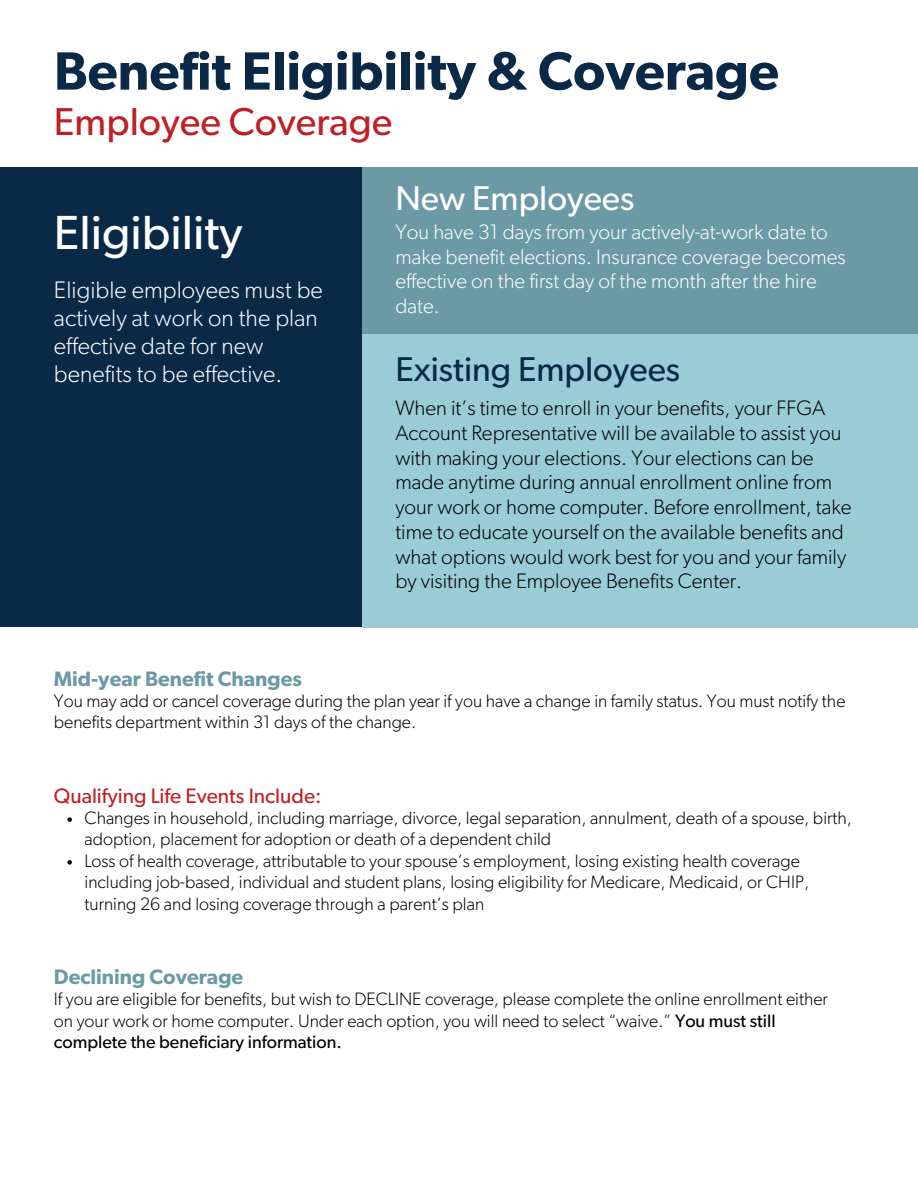
<style>
.page{position:relative;width:918px;height:1188px;background:#fff}
.page>*{position:absolute;margin:0;border:0;box-sizing:border-box;transform-origin:0 0}
.t1{font:600 54px "Gibson";color:#092947}
.t2{font:48px "Gibson";color:#fff}
.t3{font:39px "Gibson";color:#bf2026}
.t4{font:34.5px "Gibson";color:#092947}
.t5{font:34.5px "Gibson";color:#fff}
.t6{font:300 24px/28.2px "Gibson";letter-spacing:.005em;color:#fff}
.t7{font:300 21px/24.8px "Gibson";color:#000}
.t8{font:300 21px/24.8px "Gibson";color:#fff}
.t9{font:600 21px "Gibson";color:#6b99a5}
.t10{font:21px "Gibson";color:#bf2026}
.t11{font:300 18px/21.3px "Gibson";color:#000}
.s1{font-weight:400}
</style>
<div class="page">
<div style="left:0;top:167px;width:362px;height:460px;background:#092947"></div>
<div style="left:362px;top:167px;width:556px;height:167px;background:#6b99a5"></div>
<div style="left:362px;top:334px;width:556px;height:293px;background:#9accd8"></div>
<svg style="left:67px;top:817px;width:5px;height:5px"></svg>
<svg style="left:67px;top:860px;width:5px;height:5px"></svg>
<h6 class="t1" style="left:54px;top:46px;width:727px">Benefit Eligibility &amp; Coverage</h6>
<p class="t3" style="left:54px;top:104px;width:340px">Employee Coverage</p>
<h6 class="t2" style="left:54px;top:210px;width:190px">Eligibility</h6>
<p class="t6" style="left:54px;top:277px;width:270px">Eligible employees must be actively at work on the plan effective date for new benefits to be effective.</p>
<p class="t5" style="left:395px;top:182px;width:241px">New Employees</p>
<p class="t8" style="left:395px;top:220px;width:452px">You have 31 days from your actively-at-work date to make benefit elections. Insurance coverage becomes effective on the first day of the month after the hire date.</p>
<h6 class="t4" style="left:395px;top:353px;width:286px">Existing Employees</h6>
<h4 class="t7" style="left:395px;top:397px;width:458px">When it’s time to enroll in your benefits, your FFGA Account Representative will be available to assist you with making your elections. Your elections can be made anytime during annual enrollment online from your work or home computer. Before enrollment, take time to educate yourself on the available benefits and what options would work best for you and your family by visiting the Employee Benefits Center.</h4>
<p class="t9" style="left:54px;top:669px;width:250px">Mid-year Benefit Changes</p>
<p class="t11" style="left:54px;top:691px;width:793px">You may add or cancel coverage during the plan year if you have a change in family status. You must notify the benefits department within 31 days of the change.</p>
<h2 class="t10" style="left:54px;top:786px;width:269px">Qualifying Life Events Include:</h2>
<h5 class="t11" style="left:85px;top:808px;width:769px">Changes in household, including marriage, divorce, legal separation, annulment, death of a spouse, birth, adoption, placement for adoption or death of a dependent child</h5>
<h4 class="t11" style="left:85px;top:851px;width:726px">Loss of health coverage, attributable to your spouse’s employment, losing existing health coverage including job-based, individual and student plans, losing eligibility for Medicare, Medicaid, or CHIP, turning 26 and losing coverage through a parent’s plan</h4>
<h1 class="t9" style="left:54px;top:967px;width:191px">Declining Coverage</h1>
<h3 class="t11" style="left:54px;top:989px;width:776px">If you are eligible for benefits, but wish to DECLINE coverage, please complete the online enrollment either on your work or home computer. Under each option, you will need to select “waive.” <span class="s1">You must still complete the beneficiary information.</span></h3>
</div>
